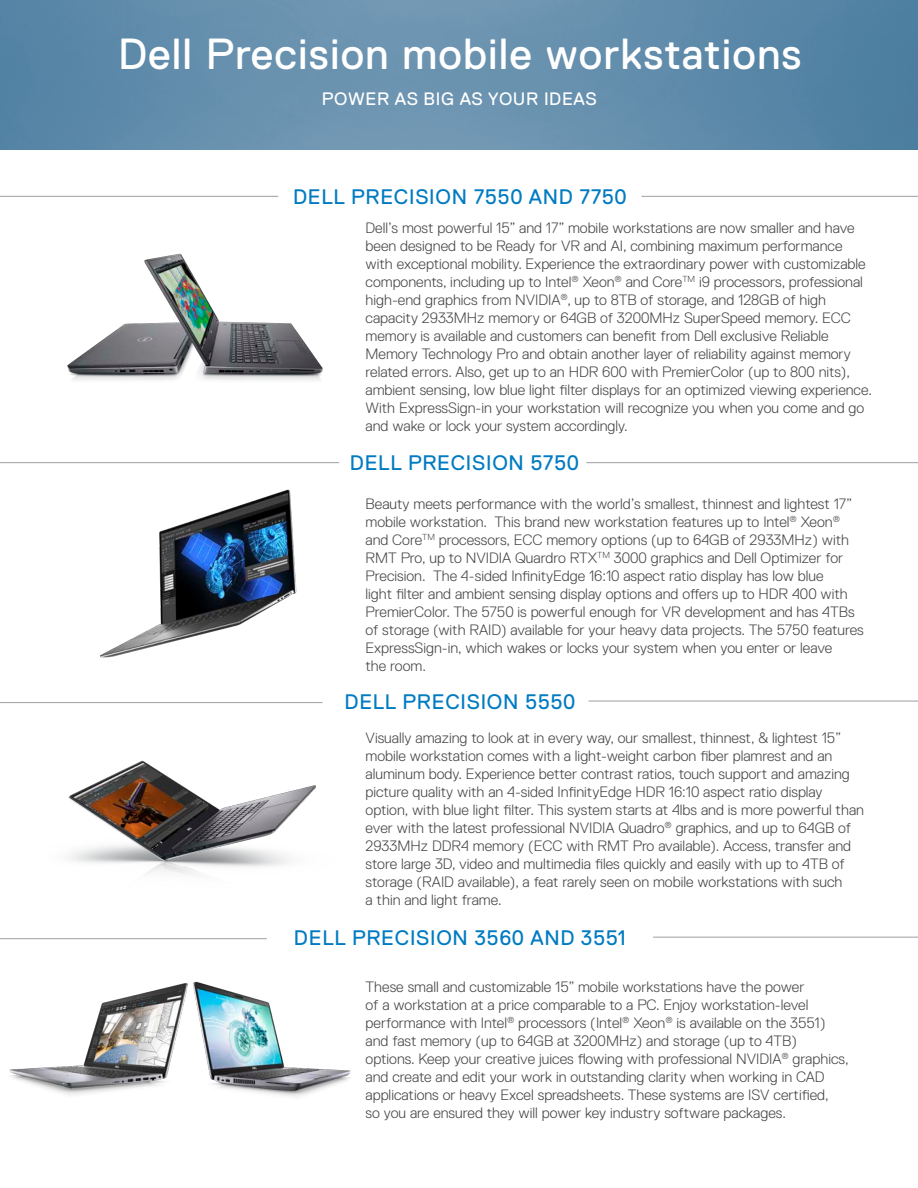
<style>
.page{position:relative;width:918px;height:1188px;background:#fff}
.page>*{position:absolute;margin:0;border:0;box-sizing:border-box;transform-origin:0 0}
.t1{font:43.5px "Dell Replica";letter-spacing:.025em;color:#fff}
.t2{font:21px "Dell Replica";letter-spacing:.035em;color:#007bc2}
.t3{font:18px "Dell Replica";letter-spacing:.035em;color:#fff}
.t4{font:300 15px/18px "Dell Replica";color:#454444}
</style>
<div class="page">
<hr style="left:0;top:462px;width:339px;height:1px;background:#a8a9ad">
<hr style="left:0;top:702px;width:323px;height:1px;background:#a8a9ad">
<hr style="left:0;top:938px;width:267px;height:1px;background:#a8a9ad">
<hr style="left:0;top:196px;width:278px;height:1px;background:#a8a9ad">
<hr style="left:642px;top:196px;width:276px;height:1px;background:#a8a9ad">
<hr style="left:586px;top:462px;width:332px;height:1px;background:#a8a9ad">
<hr style="left:589px;top:700px;width:329px;height:2px;background:#a8a9ad">
<hr style="left:653px;top:937px;width:265px;height:1px;background:#a8a9ad">
<img style="left:0;top:0;width:918px;height:150px">
<img style="left:67px;top:253px;width:256px;height:127px">
<img style="left:100px;top:489px;width:197px;height:169px">
<img style="left:68px;top:760px;width:248px;height:115px">
<img style="left:181px;top:981px;width:170px;height:116px">
<img style="left:9px;top:984px;width:178px;height:113px">
<h1 class="t1" style="left:118px;top:30px;width:685px">Dell Precision mobile workstations</h1>
<p class="t3" style="left:322px;top:89px;width:276px">POWER AS BIG AS YOUR IDEAS</p>
<h2 class="t2" style="left:293px;top:185px;width:335px">DELL PRECISION 7550 AND 7750</h2>
<p class="t4" style="left:366px;top:219px;width:508px">Dell’s most powerful 15” and 17” mobile workstations are now smaller and have been designed to be Ready for VR and AI, combining maximum performance with exceptional mobility. Experience the extraordinary power with customizable components, including up to Intel<sup>®</sup> Xeon<sup>®</sup> and Core<sup>TM</sup> i9 processors, professional high-end graphics from NVIDIA<sup>®</sup>, up to 8TB of storage, and 128GB of high capacity 2933MHz memory or 64GB of 3200MHz SuperSpeed memory. ECC memory is available and customers can benefit from Dell exclusive Reliable Memory Technology Pro and obtain another layer of reliability against memory related errors. Also, get up to an HDR 600 with PremierColor (up to 800 nits), ambient sensing, low blue light filter displays for an optimized viewing experience.<br>With ExpressSign-in your workstation will recognize you when you come and go and wake or lock your system accordingly.</p>
<h2 class="t2" style="left:350px;top:451px;width:231px">DELL PRECISION 5750</h2>
<p class="t4" style="left:366px;top:495px;width:500px">Beauty meets performance with the world’s smallest, thinnest and lightest 17” mobile workstation. This brand new workstation features up to Intel<sup>®</sup> Xeon<sup>® </sup>and Core<sup>TM</sup> processors, ECC memory options (up to 64GB of 2933MHz) with RMT Pro, up to NVIDIA Quardro RTX<sup>TM</sup> 3000 graphics and Dell Optimizer for Precision. The 4-sided InfinityEdge 16:10 aspect ratio display has low blue<br>light filter and ambient sensing display options and offers up to HDR 400 with PremierColor. The 5750 is powerful enough for VR development and has 4TBs of storage (with RAID) available for your heavy data projects. The 5750 features ExpressSign-in, which wakes or locks your system when you enter or leave<br>the room.</p>
<h2 class="t2" style="left:345px;top:690px;width:232px">DELL PRECISION 5550</h2>
<p class="t4" style="left:366px;top:729px;width:500px">Visually amazing to look at in every way, our smallest, thinnest, &amp; lightest 15” mobile workstation comes with a light-weight carbon fiber plamrest and an aluminum body. Experience better contrast ratios, touch support and amazing picture quality with an 4-sided InfinityEdge HDR 16:10 aspect ratio display option, with blue light filter. This system starts at 4lbs and is more powerful than ever with the latest professional NVIDIA Quadro<sup>®</sup> graphics, and up to 64GB of 2933MHz DDR4 memory (ECC with RMT Pro available). Access, transfer and store large 3D, video and multimedia files quickly and easily with up to 4TB of storage (RAID available), a feat rarely seen on mobile workstations with such<br>a thin and light frame.</p>
<h2 class="t2" style="left:294px;top:926px;width:333px">DELL PRECISION 3560 AND 3551</h2>
<p class="t4" style="left:366px;top:978px;width:485px">These small and customizable 15” mobile workstations have the power<br>of a workstation at a price comparable to a PC. Enjoy workstation-level performance with Intel<sup>®</sup> processors (Intel<sup>®</sup> Xeon<sup>®</sup> is available on the 3551) and fast memory (up to 64GB at 3200MHz) and storage (up to 4TB) options. Keep your creative juices flowing with professional NVIDIA<sup>®</sup> graphics, and create and edit your work in outstanding clarity when working in CAD applications or heavy Excel spreadsheets. These systems are ISV certified,<br>so you are ensured they will power key industry software packages.</p>
</div>
